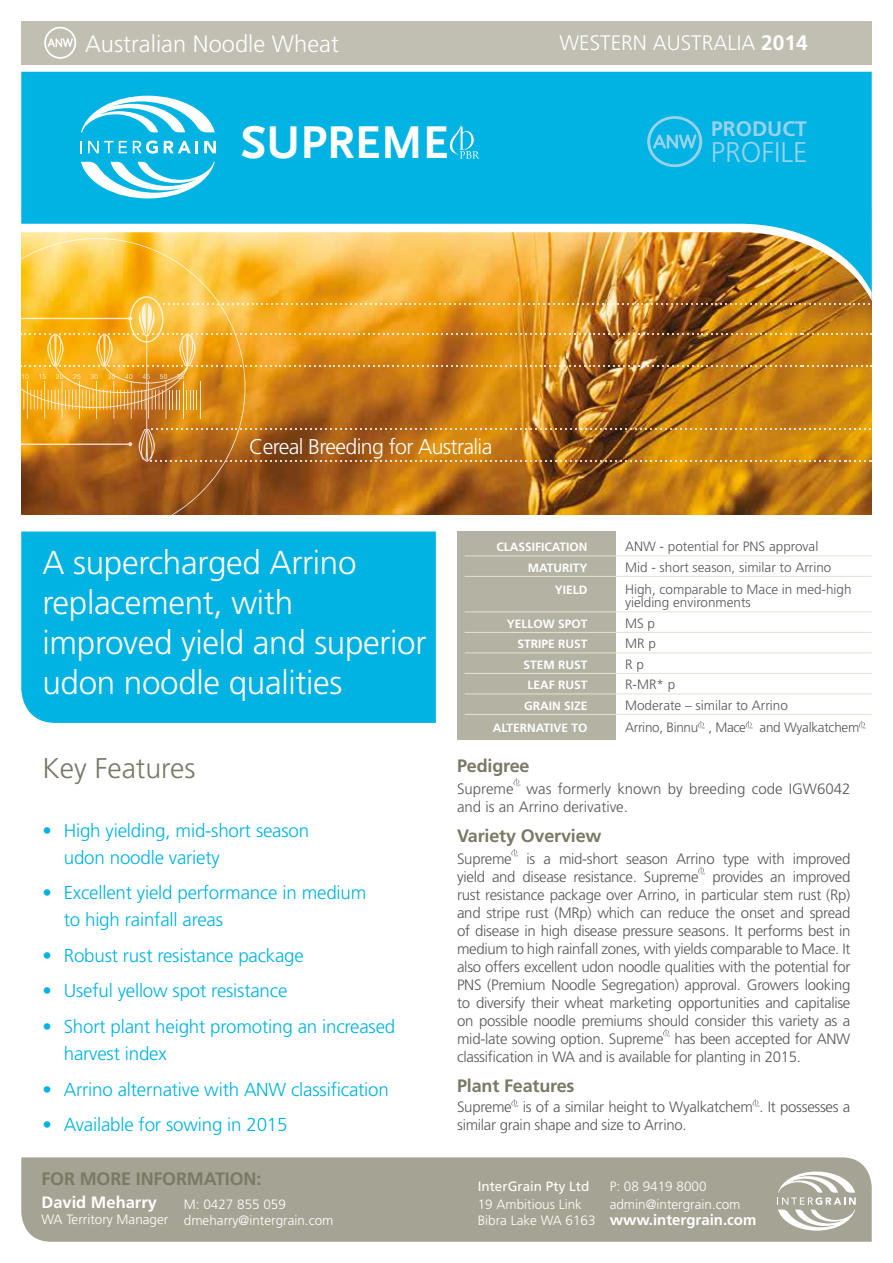
<style>
.page{position:relative;width:893px;height:1263px;background:#fff}
.page>*{position:absolute;margin:0;border:0;box-sizing:border-box;transform-origin:0 0}
.t1{font:700 48px "Scala Sans Caps";color:#fff}
.t2{font:300 33.15px/39.9px "Frutiger";letter-spacing:-.01em;color:#fff}
.t3{font:300 28.5px "Frutiger";color:#7a7966}
.t4{font:300 28.5px "Frutiger";color:#99d2f0}
.t5{font:300 23.7px "Frutiger";color:#fff}
.t6{font:300 21.3px "Frutiger";letter-spacing:-.03em;color:#fff}
.t7{font:300 21px "Frutiger";color:#fff}
.t8{font:700 21px "Frutiger";color:#99d2f0}
.t9{font:300 18.75px/27px "Frutiger";letter-spacing:-.01em;color:#00b3e3}
.t10{font:700 18px "Frutiger";letter-spacing:-.01em;color:#7a7966}
.t11{font:700 16.5px "Frutiger";color:#fff}
.t12{font:300 15px/18px "Frutiger";letter-spacing:-.02em;color:#575756;text-align:justify}
.t13{font:300 15px/18px "Frutiger";color:#575756}
.t14{font:700 15px "Frutiger";color:#fff}
.t15{font:300 13.5px/13.5px "Frutiger";color:#575756}
.t16{font:300 13.5px/16.2px "Frutiger";color:#fff}
.t17{font:300 13.5px "Frutiger";letter-spacing:-.02em;color:#575756}
.t18{font:13.5px "Frutiger";color:#fff}
.t19{font:700 12px "Frutiger";color:#fff}
.s1{font-weight:700}
</style>
<div class="page">
<img style="left:245px;top:301px;width:627px;height:213px">
<img style="left:245px;top:292px;width:627px;height:9px">
<svg style="left:21px;top:72px;width:851px;height:220px;background:#3eb3bf"></svg>
<div style="left:21px;top:21px;width:851px;height:44px;background:#c1bfb2"></div>
<svg style="left:80px;top:141px;width:1px;height:12px"></svg>
<svg style="left:88px;top:141px;width:39px;height:12px"></svg>
<svg style="left:133px;top:141px;width:25px;height:13px"></svg>
<svg style="left:164px;top:141px;width:34px;height:12px"></svg>
<svg style="left:204px;top:141px;width:12px;height:12px"></svg>
<svg style="left:81px;top:162px;width:134px;height:36px"></svg>
<svg style="left:81px;top:96px;width:134px;height:36px"></svg>
<svg style="left:245px;top:365px;width:627px;height:2px"></svg>
<svg style="left:245px;top:334px;width:627px;height:1px"></svg>
<svg style="left:245px;top:429px;width:626px;height:1px"></svg>
<svg style="left:245px;top:460px;width:626px;height:2px"></svg>
<svg style="left:245px;top:304px;width:625px;height:1px"></svg>
<svg style="left:21px;top:238px;width:224px;height:276px;background:#d9992e"></svg>
<svg style="left:73px;top:374px;width:8px;height:5px"></svg>
<svg style="left:56px;top:374px;width:3px;height:5px"></svg>
<svg style="left:39px;top:374px;width:7px;height:5px"></svg>
<svg style="left:22px;top:374px;width:7px;height:5px"></svg>
<svg style="left:160px;top:374px;width:7px;height:5px"></svg>
<svg style="left:142px;top:374px;width:4px;height:5px"></svg>
<svg style="left:125px;top:374px;width:7px;height:5px"></svg>
<svg style="left:108px;top:374px;width:3px;height:5px"></svg>
<svg style="left:90px;top:374px;width:8px;height:5px"></svg>
<svg style="left:169px;top:390px;width:11px;height:20px"></svg>
<hr style="left:183px;top:381px;width:1px;height:38px;background:#fff">
<svg style="left:186px;top:390px;width:12px;height:20px"></svg>
<hr style="left:200px;top:381px;width:1px;height:38px;background:#fff">
<svg style="left:137px;top:302px;width:17px;height:33px"></svg>
<svg style="left:450px;top:125px;width:29px;height:34px"></svg>
<div style="left:21px;top:1157px;width:851px;height:85px;background:#a5a494"></div>
<div style="left:21px;top:531px;width:415px;height:192px;background:#00b3e3"></div>
<svg style="left:513px;top:778px;width:8px;height:8px"></svg>
<svg style="left:511px;top:848px;width:7px;height:9px"></svg>
<svg style="left:698px;top:867px;width:7px;height:8px"></svg>
<svg style="left:663px;top:1029px;width:7px;height:8px"></svg>
<svg style="left:511px;top:1099px;width:7px;height:8px"></svg>
<svg style="left:753px;top:1099px;width:7px;height:8px"></svg>
<div style="left:457px;top:531px;width:158px;height:209px;background:#b3b2a3"></div>
<hr style="left:465px;top:555px;width:407px;height:1px;background:#e7e2d1">
<hr style="left:465px;top:576px;width:407px;height:1px;background:#e7e2d1">
<hr style="left:465px;top:611px;width:407px;height:1px;background:#e7e2d1">
<hr style="left:465px;top:632px;width:407px;height:1px;background:#e7e2d1">
<hr style="left:465px;top:652px;width:407px;height:1px;background:#e7e2d1">
<hr style="left:465px;top:673px;width:407px;height:1px;background:#e7e2d1">
<hr style="left:465px;top:693px;width:407px;height:1px;background:#e7e2d1">
<hr style="left:465px;top:714px;width:407px;height:1px;background:#e7e2d1">
<svg style="left:698px;top:721px;width:7px;height:8px"></svg>
<svg style="left:746px;top:721px;width:7px;height:8px"></svg>
<svg style="left:859px;top:721px;width:7px;height:8px"></svg>
<svg style="left:777px;top:1171px;width:79px;height:59px"></svg>
<svg style="left:44px;top:27px;width:32px;height:32px"></svg>
<svg style="left:647px;top:116px;width:55px;height:51px;background:#27bae6"></svg>
<h3 class="t5" style="left:85px;top:30px;width:255px">Australian Noodle Wheat</h3>
<h1 class="t1" style="left:241px;top:116px;width:209px">SUPREME</h1>
<h3 class="t7" style="left:559px;top:31px;width:250px">WESTERN AUSTRALIA <span class="s1">2014</span></h3>
<h3 class="t8" style="left:711px;top:116px;width:97px">PRODUCT</h3>
<h3 class="t4" style="left:711px;top:136px;width:98px">PROFILE</h3>
<h3 class="t6" style="left:249px;top:435px;width:245px">Cereal Breeding for Australia</h3>
<h2 class="t2" style="left:43px;top:543px;width:385px">A supercharged Arrino replacement, with improved yield and superior udon noodle qualities</h2>
<h3 class="t3" style="left:43px;top:752px;width:155px">Key Features</h3>
<p class="t9" style="left:64px;top:817px;width:247px;text-indent:-21px">• High yielding, mid-short season udon noodle variety</p>
<p class="t9" style="left:64px;top:880px;width:304px;text-indent:-21px">• Excellent yield performance in medium to high rainfall areas</p>
<p class="t9" style="left:43px;top:942px;width:263px">• Robust rust resistance package</p>
<p class="t9" style="left:43px;top:978px;width:246px">• Useful yellow spot resistance</p>
<p class="t9" style="left:64px;top:1013px;width:333px;text-indent:-21px">• Short plant height promoting an increased harvest index</p>
<p class="t9" style="left:43px;top:1076px;width:348px">• Arrino alternative with ANW classification</p>
<p class="t9" style="left:43px;top:1111px;width:247px">• Available for sowing in 2015</p>
<p class="t10" style="left:41px;top:1168px;width:221px">FOR MORE INFORMATION:</p>
<p class="t11" style="left:41px;top:1192px;width:117px">David Meharry</p>
<p class="t16" style="left:41px;top:1211px;width:128px">WA Territory Manager</p>
<p class="t16" style="left:184px;top:1196px;width:151px">M: 0427 855 059 dmeharry@intergrain.com</p>
<p class="t19" style="left:496px;top:540px;width:93px">CLASSIFICATION</p>
<p class="t15" style="left:625px;top:540px;width:195px">ANW - potential for PNS approval</p>
<p class="t19" style="left:528px;top:560px;width:61px">MATURITY</p>
<p class="t15" style="left:625px;top:560px;width:208px">Mid - short season, similar to Arrino</p>
<p class="t19" style="left:555px;top:582px;width:34px">YIELD</p>
<p class="t15" style="left:625px;top:582px;width:228px">High, comparable to Mace in med-high yielding environments</p>
<p class="t19" style="left:507px;top:616px;width:82px">YELLOW SPOT</p>
<p class="t15" style="left:625px;top:616px;width:32px">MS p</p>
<p class="t19" style="left:517px;top:637px;width:72px">STRIPE RUST</p>
<p class="t15" style="left:625px;top:637px;width:32px">MR p</p>
<p class="t19" style="left:524px;top:657px;width:66px">STEM RUST</p>
<p class="t15" style="left:625px;top:657px;width:20px">R p</p>
<p class="t19" style="left:528px;top:678px;width:62px">LEAF RUST</p>
<p class="t15" style="left:625px;top:678px;width:52px">R-MR* p</p>
<p class="t19" style="left:524px;top:698px;width:65px">GRAIN SIZE</p>
<p class="t15" style="left:625px;top:699px;width:164px">Moderate – similar to Arrino</p>
<p class="t19" style="left:493px;top:720px;width:96px">ALTERNATIVE TO</p>
<p class="t17" style="left:625px;top:719px;width:236px">Arrino, Binnu , Mace and Wyalkatchem</p>
<p class="t10" style="left:457px;top:755px;width:74px">Pedigree</p>
<p class="t13" style="left:457px;top:780px;width:395px">Supreme was formerly known by breeding code IGW6042 and is an Arrino derivative.</p>
<p class="t10" style="left:457px;top:825px;width:146px">Variety Overview</p>
<p class="t12" style="left:457px;top:850px;width:395px">Supreme is a mid-short season Arrino type with improved yield and disease resistance. Supreme provides an improved rust resistance package over Arrino, in particular stem rust (Rp) and stripe rust (MRp) which can reduce the onset and spread of disease in high disease pressure seasons. It performs best in medium to high rainfall zones, with yields comparable to Mace. It also offers excellent udon noodle qualities with the potential for PNS (Premium Noodle Segregation) approval. Growers looking to diversify their wheat marketing opportunities and capitalise on possible noodle premiums should consider this variety as a mid-late sowing option. Supreme has been accepted for ANW classification in WA and is available for planting in 2015.</p>
<p class="t10" style="left:457px;top:1075px;width:119px">Plant Features</p>
<p class="t12" style="left:457px;top:1097px;width:395px">Supreme is of a similar height to Wyalkatchem . It possesses a similar grain shape and size to Arrino.</p>
<p class="t18" style="left:478px;top:1178px;width:113px">InterGrain Pty Ltd</p>
<p class="t16" style="left:478px;top:1196px;width:119px">19 Ambitious Link<br>Bibra Lake WA 6163</p>
<p class="t16" style="left:610px;top:1177px;width:132px;line-height:18.3px">P: 08 9419 8000 admin@intergrain.com</p>
<p class="t14" style="left:610px;top:1211px;width:148px">www.intergrain.com</p>
</div>
